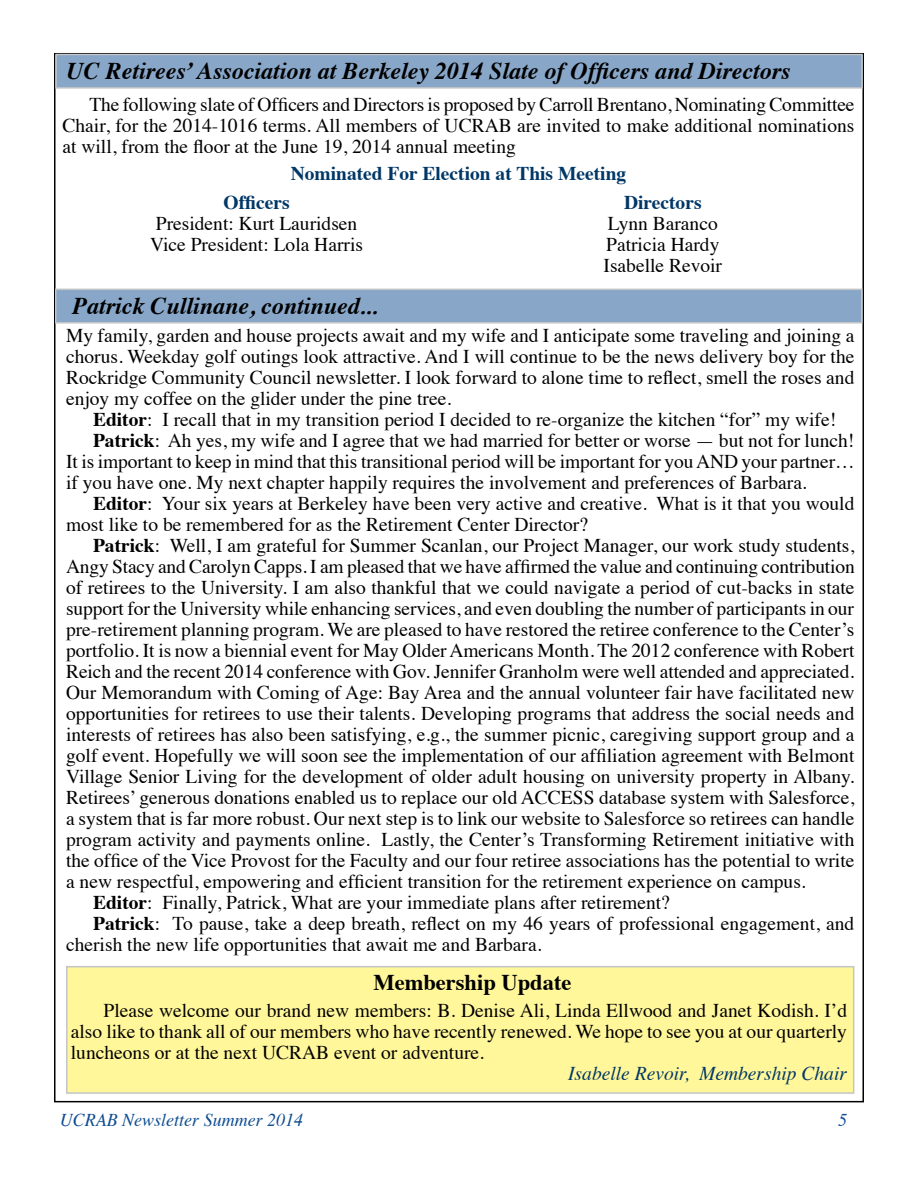
<style>
.page{position:relative;width:918px;height:1188px;background:#fff}
.page>*{position:absolute;margin:0;border:0;box-sizing:border-box;transform-origin:0 0}
.t1{font:italic 700 24px "Times";color:#000}
.t2{font:700 22.5px "Times";color:#000}
.t3{font:19.5px/21px "Times";color:#000;text-align:justify}
.t4{font:700 19.5px "Times";color:#003767}
.t5{font:italic 19.5px "Times";color:#003767}
.t6{font:italic 18px "Times";color:#0f4d92}
.s1{font-weight:700}
</style>
<div class="page">
<div style="left:55px;top:54px;width:808px;height:35px;background:#87a6c8;border:2px solid #c3c5c7"></div>
<div style="left:66px;top:966px;width:788px;height:128px;background:#fff799;border:2px solid #c3c5c7"></div>
<div style="left:55px;top:289px;width:807px;height:35px;background:#87a6c8;border:2px solid #c3c5c7"></div>
<p class="t1" style="left:67px;top:48px;width:725px">UC Retirees’ Association at Berkeley 2014 Slate of Officers and Directors</p>
<p class="t3" style="left:63px;top:92px;width:793px;text-indent:27px">The following slate of Officers and Directors is proposed by Carroll Brentano, Nominating Committee Chair, for the 2014-1016 terms. All members of UCRAB are invited to make additional nominations at will, from the floor at the June 19, 2014 annual meeting</p>
<p class="t4" style="left:291px;top:155px;width:337px">Nominated For Election at This Meeting</p>
<p class="t4" style="left:224px;top:183px;width:68px">Officers</p>
<p class="t3" style="left:150px;top:211px;width:214px">President: Kurt Lauridsen<br>Vice President: Lola Harris</p>
<p class="t1" style="left:72px;top:284px;width:307px">Patrick Cullinane, continued...</p>
<p class="t4" style="left:624px;top:183px;width:79px">Directors</p>
<p class="t3" style="left:604px;top:211px;width:120px;text-align:left">Lynn Baranco<br>Patricia Hardy<br>Isabelle Revoir</p>
<p class="t3" style="left:66px;top:323px;width:790px">My family, garden and house projects await and my wife and I anticipate some traveling and joining a chorus. Weekday golf outings look attractive. And I will continue to be the news delivery boy for the Rockridge Community Council newsletter. I look forward to alone time to reflect, smell the roses and enjoy my coffee on the glider under the pine tree.</p>
<p class="t3" style="left:93px;top:407px;width:745px"><span class="s1">Editor</span>: I recall that in my transition period I decided to re-organize the kitchen “for” my wife!</p>
<p class="t3" style="left:93px;top:428px;width:763px"><span class="s1">Patrick</span>: Ah yes, my wife and I agree that we had married for better or worse — but not for lunch!</p>
<p class="t3" style="left:66px;top:449px;width:790px">It is important to keep in mind that this transitional period will be important for you AND your partner…</p>
<p class="t3" style="left:66px;top:470px;width:742px">if you have one. My next chapter happily requires the involvement and preferences of Barbara.</p>
<p class="t3" style="left:93px;top:491px;width:763px"><span class="s1">Editor</span>: Your six years at Berkeley have been very active and creative. What is it that you would</p>
<p class="t3" style="left:66px;top:512px;width:524px">most like to be remembered for as the Retirement Center Director?</p>
<p class="t3" style="left:93px;top:533px;width:763px"><span class="s1">Patrick</span>: Well, I am grateful for Summer Scanlan, our Project Manager, our work study students,</p>
<p class="t3" style="left:66px;top:554px;width:790px">Angy Stacy and Carolyn Capps. I am pleased that we have affirmed the value and continuing contribution</p>
<p class="t3" style="left:66px;top:575px;width:790px">of retirees to the University. I am also thankful that we could navigate a period of cut-backs in state</p>
<p class="t3" style="left:66px;top:596px;width:789px">support for the University while enhancing services, and even doubling the number of participants in our</p>
<p class="t3" style="left:66px;top:617px;width:790px">pre-retirement planning program. We are pleased to have restored the retiree conference to the Center’s</p>
<p class="t3" style="left:66px;top:638px;width:790px">portfolio. It is now a biennial event for May Older Americans Month. The 2012 conference with Robert</p>
<p class="t3" style="left:66px;top:659px;width:790px">Reich and the recent 2014 conference with Gov. Jennifer Granholm were well attended and appreciated.</p>
<p class="t3" style="left:66px;top:680px;width:790px">Our Memorandum with Coming of Age: Bay Area and the annual volunteer fair have facilitated new</p>
<p class="t3" style="left:66px;top:701px;width:790px">opportunities for retirees to use their talents. Developing programs that address the social needs and</p>
<p class="t3" style="left:66px;top:722px;width:790px">interests of retirees has also been satisfying, e.g., the summer picnic, caregiving support group and a</p>
<p class="t3" style="left:66px;top:743px;width:790px">golf event. Hopefully we will soon see the implementation of our affiliation agreement with Belmont</p>
<p class="t3" style="left:66px;top:764px;width:790px">Village Senior Living for the development of older adult housing on university property in Albany.</p>
<p class="t3" style="left:66px;top:785px;width:790px">Retirees’ generous donations enabled us to replace our old ACCESS database system with Salesforce,</p>
<p class="t3" style="left:66px;top:806px;width:790px">a system that is far more robust. Our next step is to link our website to Salesforce so retirees can handle</p>
<p class="t3" style="left:66px;top:827px;width:790px">program activity and payments online. Lastly, the Center’s Transforming Retirement initiative with</p>
<p class="t3" style="left:66px;top:848px;width:790px">the office of the Vice Provost for the Faculty and our four retiree associations has the potential to write</p>
<p class="t3" style="left:66px;top:869px;width:741px">a new respectful, empowering and efficient transition for the retirement experience on campus.</p>
<p class="t3" style="left:93px;top:890px;width:578px"><span class="s1">Editor</span>: Finally, Patrick, What are your immediate plans after retirement?</p>
<p class="t3" style="left:93px;top:911px;width:763px"><span class="s1">Patrick</span>: To pause, take a deep breath, reflect on my 46 years of professional engagement, and</p>
<p class="t3" style="left:66px;top:932px;width:477px">cherish the new life opportunities that await me and Barbara.</p>
<p class="t2" style="left:373px;top:960px;width:200px">Membership Update</p>
<p class="t3" style="left:71px;top:999px;width:778px;text-indent:33px">Please welcome our brand new members: B. Denise Ali, Linda Ellwood and Janet Kodish. I’d also like to thank all of our members who have recently renewed. We hope to see you at our quarterly luncheons or at the next UCRAB event or adventure.</p>
<p class="t5" style="left:568px;top:1057px;width:280px">Isabelle Revoir, Membership Chair</p>
<p class="t6" style="left:60px;top:1104px;width:245px">UCRAB Newsletter Summer 2014</p>
<p class="t6" style="left:838px;top:1104px;width:10px">5</p>
</div>
